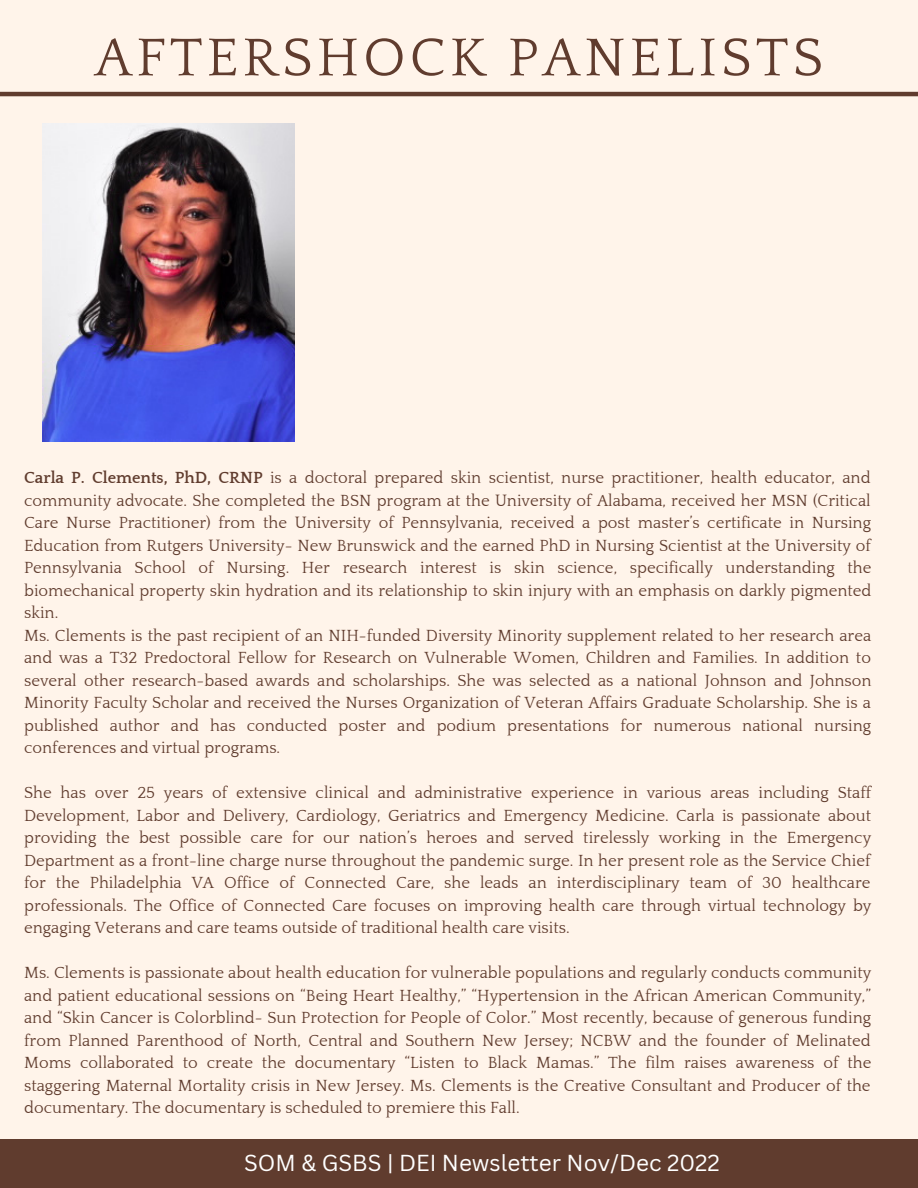
<style>
.page{position:relative;width:918px;height:1188px;background:#fff4ea}
.page>*{position:absolute;margin:0;border:0;box-sizing:border-box;transform-origin:0 0}
.t1{font:55.5px "Quattrocento";letter-spacing:.075em;color:#603c2e}
.t2{font:22.5px "Canva Sans";color:#fff}
.t3{font:16.5px/22.5px "Quattrocento";color:#603c2e;text-align:justify}
.s1{font-weight:700}
</style>
<div class="page">
<div style="left:0;top:1139px;width:918px;height:49px;background:#603c2e"></div>
<img style="left:43px;top:124px;width:252px;height:317px">
<hr style="left:0;top:92px;width:918px;height:4px;background:#603c2e">
<h1 class="t1" style="left:95px;top:28px;width:730px">AFTERSHOCK PANELISTS</h1>
<p class="t3" style="left:24px;top:467px;width:849px;text-align:left"><span class="s1">Carla P. Clements, PhD, CRNP</span> is a doctoral prepared skin scientist, nurse practitioner, health educator, and community advocate. She completed the BSN program at the University of Alabama, received her MSN (Critical Care Nurse Practitioner) from the University of Pennsylvania, received a post master’s certificate in Nursing Education from Rutgers University- New Brunswick and the earned PhD in Nursing Scientist at the University of Pennsylvania School of Nursing. Her research interest is skin science, specifically understanding the biomechanical property skin hydration and its relationship to skin injury with an emphasis on darkly pigmented skin.<br>Ms. Clements is the past recipient of an NIH-funded Diversity Minority supplement related to her research area and was a T32 Predoctoral Fellow for Research on Vulnerable Women, Children and Families. In addition to several other research-based awards and scholarships. She was selected as a national Johnson and Johnson Minority Faculty Scholar and received the Nurses Organization of Veteran Affairs Graduate Scholarship. She is a published author and has conducted poster and podium presentations for numerous national nursing conferences and virtual programs.</p>
<p class="t3" style="left:24px;top:782px;width:849px">She has over 25 years of extensive clinical and administrative experience in various areas including Staff Development, Labor and Delivery, Cardiology, Geriatrics and Emergency Medicine. Carla is passionate about providing the best possible care for our nation’s heroes and served tirelessly working in the Emergency Department as a front-line charge nurse throughout the pandemic surge. In her present role as the Service Chief for the Philadelphia VA Office of Connected Care, she leads an interdisciplinary team of 30 healthcare professionals. The Office of Connected Care focuses on improving health care through virtual technology by engaging Veterans and care teams outside of traditional health care visits.</p>
<p class="t3" style="left:24px;top:962px;width:849px">Ms. Clements is passionate about health education for vulnerable populations and regularly conducts community and patient educational sessions on “Being Heart Healthy,” “Hypertension in the African American Community,” and “Skin Cancer is Colorblind- Sun Protection for People of Color.” Most recently, because of generous funding from Planned Parenthood of North, Central and Southern New Jersey; NCBW and the founder of Melinated Moms collaborated to create the documentary “Listen to Black Mamas.” The film raises awareness of the staggering Maternal Mortality crisis in New Jersey. Ms. Clements is the Creative Consultant and Producer of the documentary. The documentary is scheduled to premiere this Fall.</p>
<h2 class="t2" style="left:244px;top:1147px;width:477px">SOM &amp; GSBS | DEI Newsletter Nov/Dec 2022</h2>
</div>
